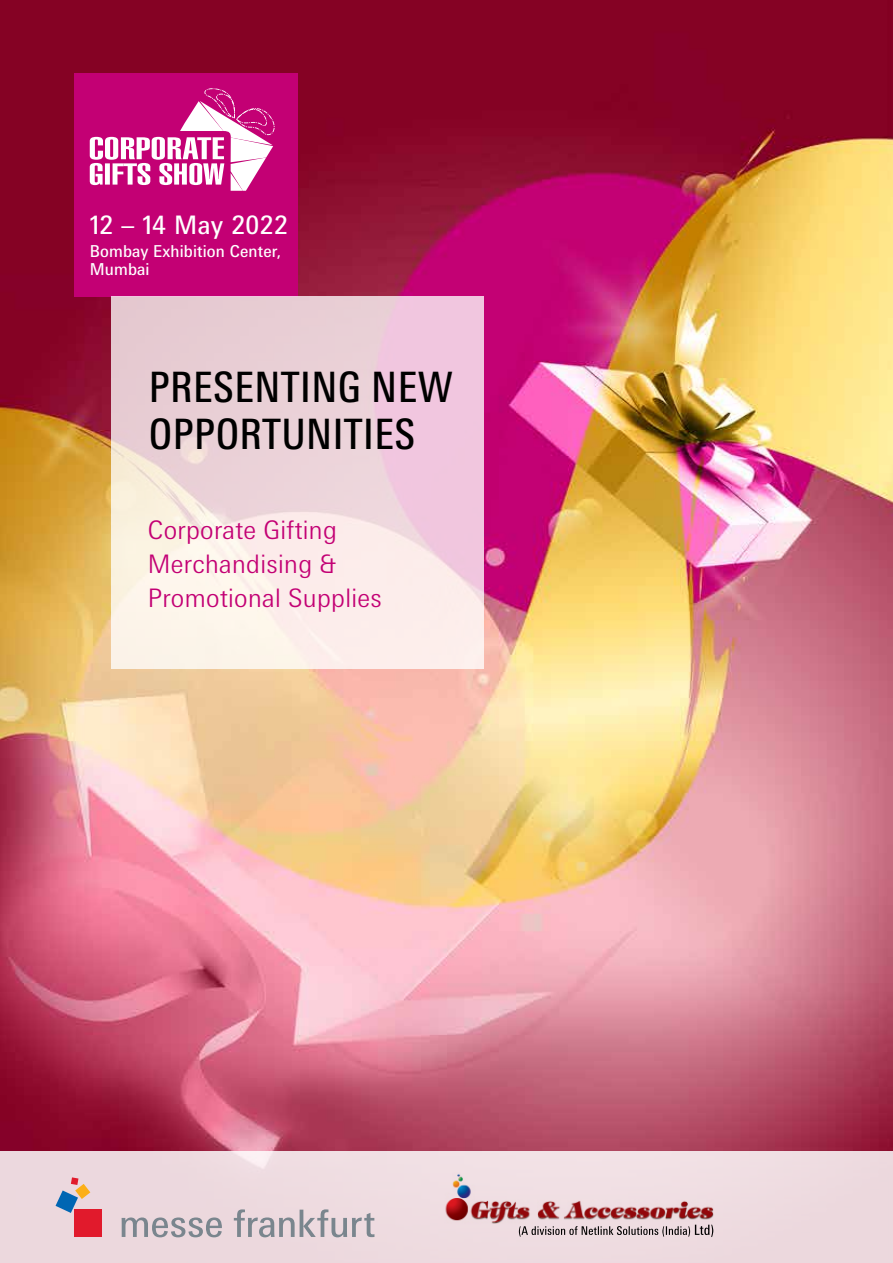
<style>
.page{position:relative;width:893px;height:1263px;background:#fff}
.page>*{position:absolute;margin:0;border:0;box-sizing:border-box;transform-origin:0 0}
.t1{font:condensed 41.85px/47.1px "Messe Univers";letter-spacing:.01em;color:#000}
.t2{font:300 25.5px/34px "Messe Univers";letter-spacing:.01em;color:#c30074}
.t3{font:25.5px "Messe Univers";letter-spacing:.015em;color:#fff}
.t4{font:16.5px/18px "Messe Univers";letter-spacing:.01em;color:#fff}
</style>
<div class="page">
<img style="left:0;top:0;width:893px;height:1151px">
<div style="left:74px;top:73px;width:224px;height:224px;background:#c30074"></div>
<svg style="left:90px;top:88px;width:185px;height:103px"></svg>
<svg style="left:112px;top:297px;width:372px;height:372px;background:#f2dbdf"></svg>
<div style="left:0;top:1151px;width:893px;height:112px;background:#eddadf"></div>
<svg style="left:55px;top:1177px;width:659px;height:61px"></svg>
<img style="left:440px;top:1174px;width:274px;height:50px">
<p class="t3" style="left:90px;top:209px;width:200px">12 – 14 May 2022</p>
<p class="t4" style="left:90px;top:242px;width:193px">Bombay Exhibition Center,<br>Mumbai</p>
<h1 class="t1" style="left:149px;top:362px;width:306px">PRESENTING NEW<br>OPPORTUNITIES</h1>
<p class="t2" style="left:148px;top:512px;width:236px">Corporate Gifting<br>Merchandising &amp;<br>Promotional Supplies</p>
</div>
